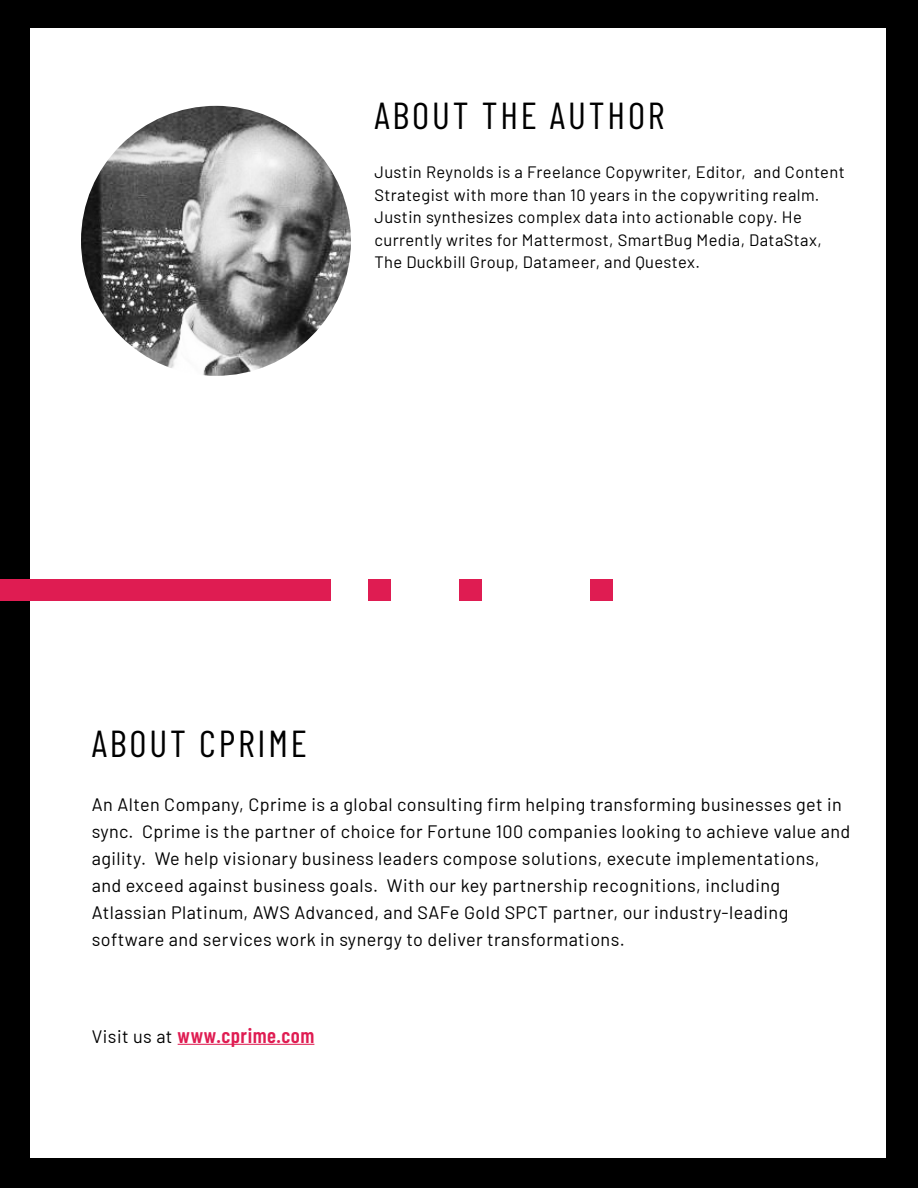
<style>
.page{position:relative;width:918px;height:1188px;background:#000}
.page>*{position:absolute;margin:0;border:0;box-sizing:border-box;transform-origin:0 0}
.t1{font:37.5px "Barlow Condensed";letter-spacing:.075em;color:#000}
.t2{font:600 21px "Barlow Condensed";letter-spacing:.025em;color:#df1c52}
.t3{font:18px/27px "Barlow";letter-spacing:.025em;color:#000}
.t4{font:16.5px/22.5px "Barlow";letter-spacing:.025em;color:#000}
.s1{font-family:"Barlow";font-weight:400;font-size:18px;color:#000}
</style>
<div class="page">
<div style="left:30px;top:28px;width:855px;height:1130px;background:#fff"></div>
<div style="left:0;top:579px;width:331px;height:22px;background:#df1c52"></div>
<div style="left:368px;top:579px;width:23px;height:22px;background:#df1c52"></div>
<div style="left:459px;top:579px;width:23px;height:22px;background:#df1c52"></div>
<div style="left:591px;top:579px;width:22px;height:22px;background:#df1c52"></div>
<hr style="left:178px;top:1044px;width:136px;height:1px;background:#df1c52">
<img style="left:81px;top:106px;width:270px;height:270px;border-radius:135px">
<h1 class="t1" style="left:374px;top:89px;width:292px">ABOUT THE AUTHOR</h1>
<p class="t4" style="left:374px;top:160px;width:472px">Justin Reynolds is a Freelance Copywriter, Editor, and Content Strategist with more than 10 years in the copywriting realm.<br>Justin synthesizes complex data into actionable copy. He currently writes for Mattermost, SmartBug Media, DataStax, The Duckbill Group, Datameer, and Questex.</p>
<h1 class="t1" style="left:92px;top:717px;width:217px">ABOUT CPRIME</h1>
<p class="t3" style="left:92px;top:790px;width:760px">An Alten Company, Cprime is a global consulting firm helping transforming businesses get in sync. Cprime is the partner of choice for Fortune 100 companies looking to achieve value and agility. We help visionary business leaders compose solutions, execute implementations, and exceed against business goals. With our key partnership recognitions, including Atlassian Platinum, AWS Advanced, and SAFe Gold SPCT partner, our industry-leading software and services work in synergy to deliver transformations.</p>
<p class="t2" style="left:92px;top:1020px;width:224px"><span class="s1">Visit us at</span> www.cprime.com</p>
</div>
